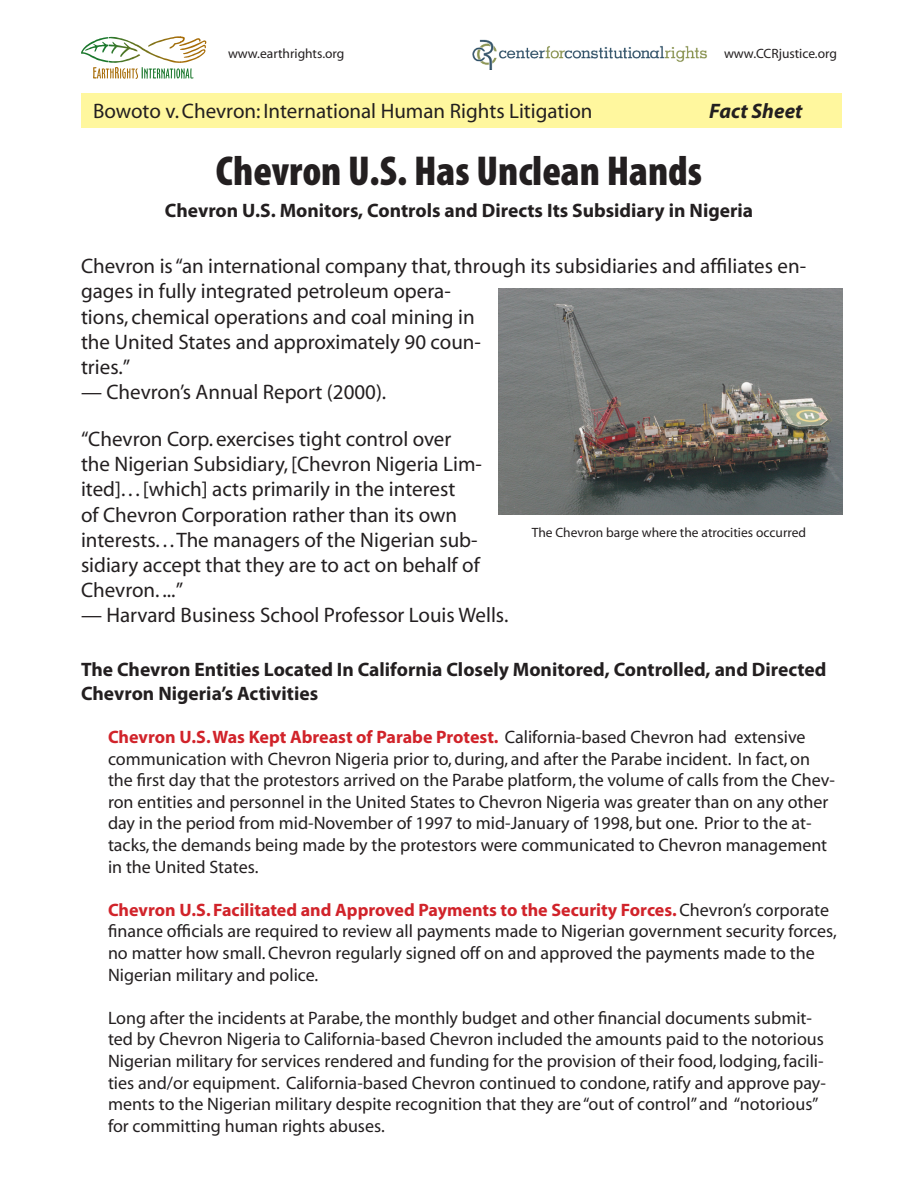
<style>
.page{position:relative;width:918px;height:1188px;background:#fff}
.page>*{position:absolute;margin:0;border:0;box-sizing:border-box;transform-origin:0 0}
.head1{font:900 condensed 42px "Myriad Pro";color:#231f20}
.body0_bigger{font:21px/25.2px "Myriad";color:#231f20}
.t1{font:italic 700 21px "Myriad";color:#231f20}
.head2{font:700 19.5px/23.4px "Myriad Pro";color:#231f20}
.body1_indent{font:18px/21.6px "Myriad";color:#231f20}
.body1_bullet{font:13.5px "Myriad";color:#231f20}
.s1{font-weight:700;color:#d1232a}
</style>
<div class="page">
<div style="left:81px;top:93px;width:760px;height:34px;background:#fff79e"></div>
<img style="left:498px;top:288px;width:345px;height:227px">
<svg style="left:81px;top:36px;width:125px;height:43px"></svg>
<img style="left:473px;top:39px;width:234px;height:31px">
<p class="body1_bullet" style="left:228px;top:47px;width:118px">www.earthrights.org</p>
<p class="body1_bullet" style="left:724px;top:47px;width:114px">www.CCRjustice.org</p>
<p class="body0_bigger" style="left:93px;top:99px;width:501px">Bowoto v. Chevron: International Human Rights Litigation</p>
<p class="t1" style="left:709px;top:100px;width:95px">Fact Sheet</p>
<p class="head1" style="left:216px;top:144px;width:488px">Chevron U.S. Has Unclean Hands</p>
<p class="head2" style="left:165px;top:199px;width:590px">Chevron U.S. Monitors, Controls and Directs Its Subsidiary in Nigeria</p>
<p class="body0_bigger" style="left:81px;top:255px;width:727px">Chevron is “an international company that, through its subsidiaries and affiliates en&shy;gages in fully integrated petroleum opera-<br>tions, chemical operations and coal mining in<br>the United States and approximately 90 coun-<br>tries.”</p>
<p class="body0_bigger" style="left:81px;top:381px;width:307px">— Chevron’s Annual Report (2000).</p>
<p class="body0_bigger" style="left:81px;top:427px;width:402px">“Chevron Corp. exercises tight control over the Nigerian Subsidiary, [Chevron Nigeria Lim&shy;ited]. . . [which] acts primarily in the interest<br>of Chevron Corporation rather than its own interests. . . The managers of the Nigerian sub&shy;sidiary accept that they are to act on behalf of Chevron. ...”</p>
<p class="body0_bigger" style="left:81px;top:604px;width:429px">— Harvard Business School Professor Louis Wells.</p>
<p class="head2" style="left:81px;top:658px;width:747px">The Chevron Entities Located In California Closely Monitored, Controlled, and Directed<br>Chevron Nigeria’s Activities</p>
<p class="body1_indent" style="left:108px;top:727px;width:728px"><span class="s1">Chevron U.S. Was Kept Abreast of Parabe Protest.</span> California-based Chevron had extensive communication with Chevron Nigeria prior to, during, and after the Parabe incident. In fact, on the first day that the protestors arrived on the Parabe platform, the volume of calls from the Chev&shy;ron entities and personnel in the United States to Chevron Nigeria was greater than on any other day in the period from mid-November of 1997 to mid-January of 1998, but one. Prior to the at&shy;tacks, the demands being made by the protestors were communicated to Chevron management in the United States.</p>
<p class="body1_indent" style="left:108px;top:900px;width:730px"><span class="s1">Chevron U.S. Facilitated and Approved Payments to the Security Forces.</span> Chevron’s corporate finance officials are required to review all payments made to Nigerian government security forces, no matter how small. Chevron regularly signed off on and approved the payments made to the Nigerian military and police.</p>
<p class="body1_indent" style="left:108px;top:1008px;width:720px">Long after the incidents at Parabe, the monthly budget and other financial documents submit&shy;ted by Chevron Nigeria to California-based Chevron included the amounts paid to the notorious Nigerian military for services rendered and funding for the provision of their food, lodging, facili&shy;ties and/or equipment. California-based Chevron continued to condone, ratify and approve pay&shy;ments to the Nigerian military despite recognition that they are “out of control” and “notorious” for committing human rights abuses.</p>
<p class="body1_bullet" style="left:532px;top:525px;width:276px">The Chevron barge where the atrocities occurred</p>
</div>
